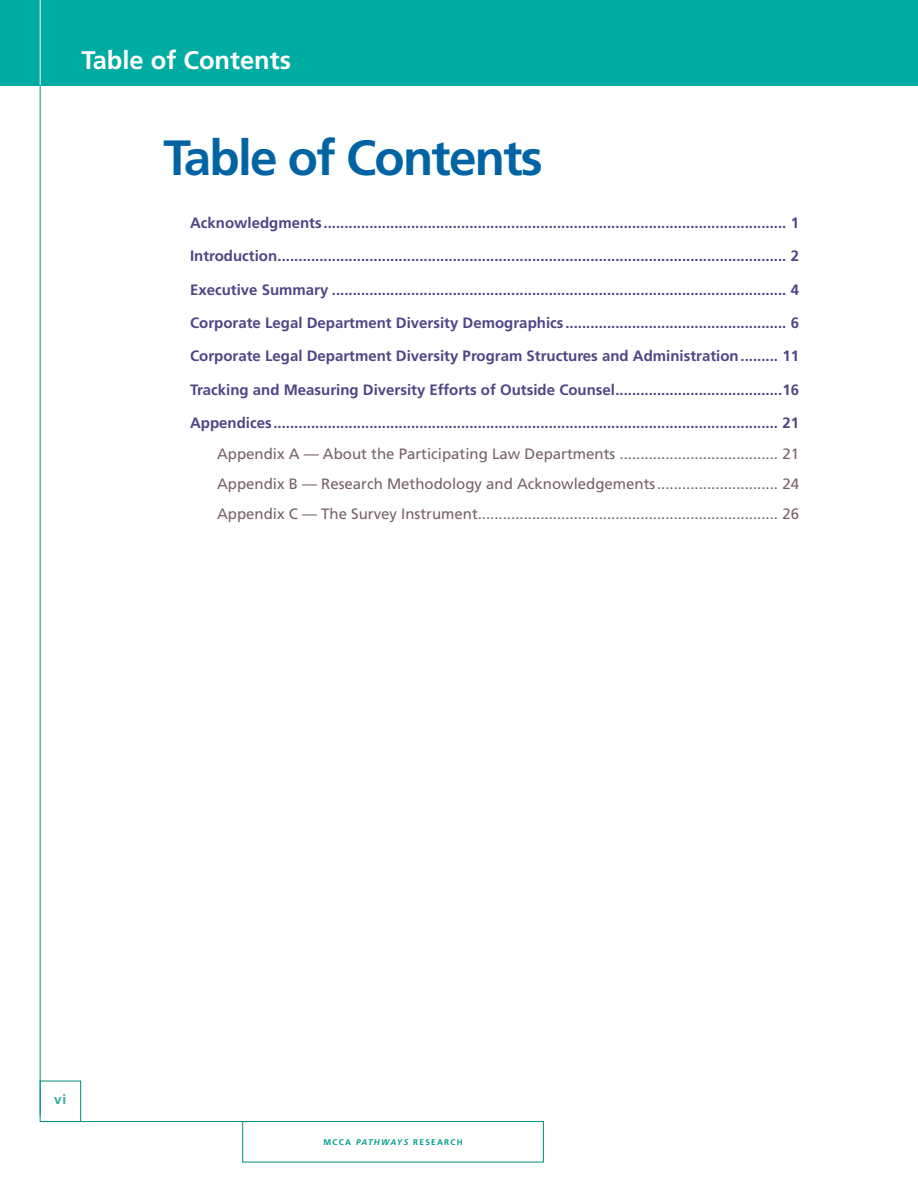
<style>
.page{position:relative;width:918px;height:1188px;background:#fff}
.page>*{position:absolute;margin:0;border:0;box-sizing:border-box;transform-origin:0 0}
.t1{font:700 49.5px "Frutiger";letter-spacing:-.035em;color:#0064a4}
.t2{font:700 25.5px "Frutiger";color:#fff}
.t3{font:700 15px "Frutiger";color:#4e4685}
.t4{font:15px/30.5px "Frutiger";color:#76616a;text-align:justify}
.t5{font:700 13.5px "Frutiger";color:#32a69a}
.t6{font:700 8.25px "Frutiger";letter-spacing:.15em;color:#009e8f}
.s1{font-style:italic}
</style>
<div class="page">
<div style="left:0;top:0;width:918px;height:85px;background:#00aca1"></div>
<div style="left:242px;top:1121px;width:302px;height:41px;background:#fff;border:1px solid #008f7c"></div>
<div style="left:40px;top:1081px;width:41px;height:41px;background:#fff;border:1px solid #008f7c"></div>
<hr style="left:49px;top:1121px;width:199px;height:1px;background:#008f7c">
<hr style="left:40px;top:1px;width:1px;height:1114px;background:#008f7c">
<hr style="left:40px;top:0;width:1px;height:85px;background:#fff">
<h2 class="t2" style="left:81px;top:45px;width:211px">Table of Contents</h2>
<h1 class="t1" style="left:164px;top:129px;width:381px">Table of Contents</h1>
<p class="t3" style="left:190px;top:214px;width:611px">Acknowledgments ............................................................................................................... 1</p>
<p class="t3" style="left:190px;top:247px;width:611px">Introduction.......................................................................................................................... 2</p>
<p class="t3" style="left:190px;top:280px;width:611px">Executive Summary ............................................................................................................. 4</p>
<p class="t3" style="left:190px;top:314px;width:611px">Corporate Legal Department Diversity Demographics ..................................................... 6</p>
<p class="t3" style="left:190px;top:347px;width:610px">Corporate Legal Department Diversity Program Structures and Administration......... 11</p>
<p class="t3" style="left:190px;top:381px;width:610px">Tracking and Measuring Diversity Efforts of Outside Counsel........................................16</p>
<p class="t3" style="left:190px;top:414px;width:610px">Appendices ......................................................................................................................... 21</p>
<p class="t4" style="left:217px;top:438px;width:583px">Appendix A — About the Participating Law Departments ...................................... 21<br>Appendix B — Research Methodology and Acknowledgements............................. 24<br>Appendix C — The Survey Instrument........................................................................ 26</p>
<p class="t5" style="left:54px;top:1091px;width:13px">vi</p>
<p class="t6" style="left:324px;top:1137px;width:121px">MCCA <span class="s1">PATHWAYS</span> Researc</p>
<p class="t6" style="left:457px;top:1137px;width:7px">h</p>
</div>
